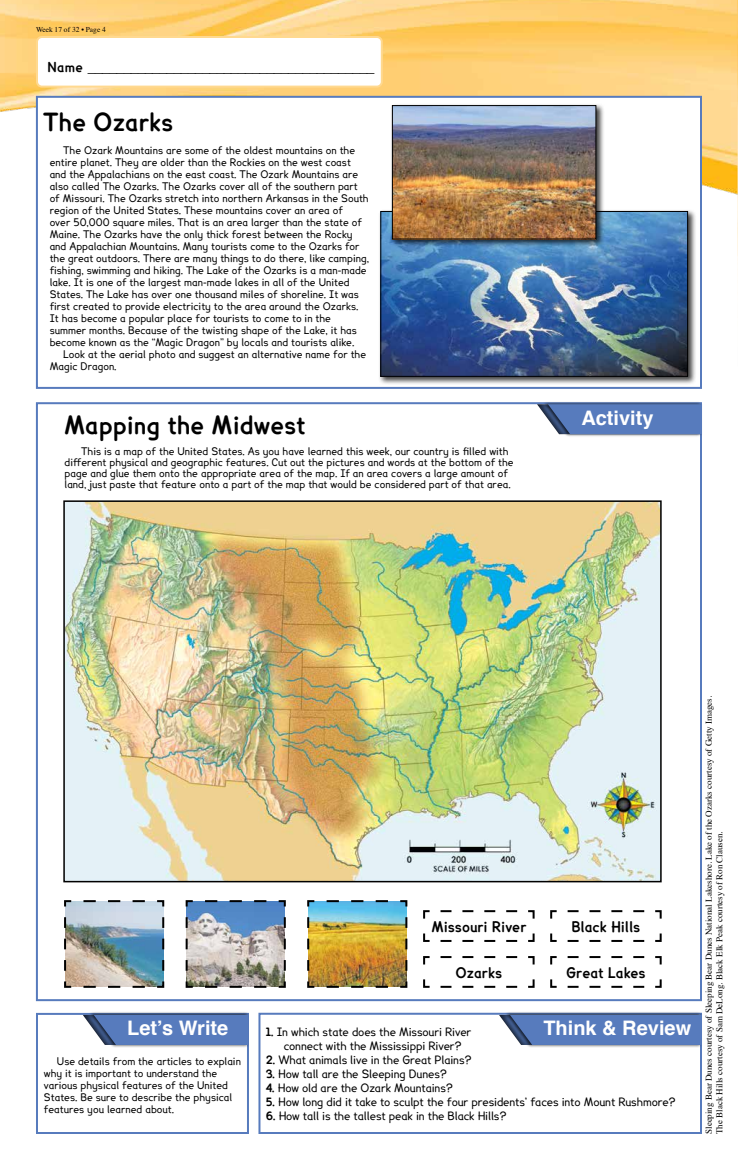
<style>
.page{position:relative;width:738px;height:1170px;background:#fff}
.page>*{position:absolute;margin:0;border:0;box-sizing:border-box;transform-origin:0 0}
.t1{font:700 24px "Studies Weekly";color:#000}
.t2{font:700 20px "Helvetica";color:#fff}
.t3{font:700 15.2px "Century Gothic";color:#000}
.t4{font:700 14px "Studies Weekly";color:#000}
.t5{font:11px/14px "Studies Weekly";letter-spacing:-.01em;color:#000}
.t6{font:10px/12px "Studies Weekly";color:#000}
.t7{font:9px/10.8px "Times";color:#000}
.t8{font:7.5px "Times";color:#000}
.s1{font-family:"Studies Weekly";font-size:13.1px}
.s2{font-weight:700}
</style>
<div class="page">
<img style="left:0;top:0;width:737px;height:196px">
<img style="left:737px;top:0;width:1px;height:261px">
<hr style="left:737px;top:903px;width:1px;height:267px;background:#ffedce">
<div style="left:37px;top:37px;width:345px;height:50px;background:#fff;border-radius:5px"></div>
<div style="left:36px;top:36px;width:347px;height:52px;border:2px solid #ffd990;border-radius:5px"></div>
<hr style="left:736px;top:902px;width:2px;height:25px;background:#fff">
<div style="left:36px;top:96px;width:666px;height:293px;background:#fff;border:2px solid #577bbd"></div>
<div style="left:36px;top:402px;width:666px;height:599px;background:#fff;border:2px solid #577bbd"></div>
<div style="left:36px;top:1013px;width:213px;height:121px;border:2px solid #577bbd"></div>
<div style="left:258px;top:1013px;width:444px;height:121px;border:2px solid #577bbd"></div>
<div style="left:88px;top:1012px;width:161px;height:36px;background:#000;opacity:.75"></div>
<svg style="left:83px;top:1015px;width:166px;height:30px;background:#5f7fba"></svg>
<div style="left:543px;top:401px;width:159px;height:36px;background:#000;opacity:.75"></div>
<svg style="left:537px;top:404px;width:165px;height:30px;background:#5e7fba"></svg>
<div style="left:505px;top:1012px;width:198px;height:36px;background:#000;opacity:.75"></div>
<svg style="left:499px;top:1015px;width:203px;height:30px;background:#5d7ebb"></svg>
<div style="left:378px;top:209px;width:318px;height:176px;background:#000;opacity:.75"></div>
<img style="left:382px;top:213px;width:304px;height:162px">
<div style="left:380px;top:211px;width:308px;height:166px;border:1px solid #000"></div>
<svg style="left:423px;top:956px;width:112px;height:32px"></svg>
<svg style="left:550px;top:910px;width:112px;height:32px"></svg>
<svg style="left:423px;top:910px;width:112px;height:32px"></svg>
<svg style="left:550px;top:956px;width:112px;height:32px"></svg>
<img style="left:185px;top:900px;width:101px;height:88px">
<img style="left:64px;top:900px;width:101px;height:88px">
<img style="left:307px;top:900px;width:101px;height:88px">
<img style="left:66px;top:503px;width:593px;height:376px">
<div style="left:63px;top:500px;width:599px;height:382px;border:2px solid #000"></div>
<div style="left:390px;top:103px;width:215px;height:145px;background:#000;opacity:.75"></div>
<img style="left:394px;top:107px;width:200px;height:131px">
<div style="left:392px;top:105px;width:204px;height:135px;border:1px solid #000"></div>
<p class="t8" style="left:36px;top:23px;width:71px">Week 17 of 32 • Page 4</p>
<h3 class="t3" style="left:47px;top:55px;width:329px"><span class="s1">Name</span> ________________________________________</h3>
<h1 class="t1" style="left:43px;top:104px;width:132px">The Ozarks</h1>
<p class="t6" style="left:50px;top:144px;width:321px;text-indent:14px">The Ozark Mountains are some of the oldest mountains on the entire planet. They are older than the Rockies on the west coast and the Appalachians on the east coast. The Ozark Mountains are also called The Ozarks. The Ozarks cover all of the southern part of Missouri. The Ozarks stretch into northern Arkansas in the South region of the United States. These mountains cover an area of<br>over 50,000 square miles. That is an area larger than the state of Maine. The Ozarks have the only thick forest between the Rocky and Appalachian Mountains. Many tourists come to the Ozarks for the great outdoors. There are many things to do there, like camping, fishing, swimming and hiking. The Lake of the Ozarks is a man-made lake. It is one of the largest man-made lakes in all of the United States. The Lake has over one thousand miles of shoreline. It was first created to provide electricity to the area around the Ozarks.<br>It has become a popular place for tourists to come to in the summer months. Because of the twisting shape of the Lake, it has become known as the “Magic Dragon” by locals and tourists alike.</p>
<p class="t6" style="left:50px;top:348px;width:318px;text-indent:14px">Look at the aerial photo and suggest an alternative name for the<br>Magic Dragon.</p>
<h1 class="t1" style="left:64px;top:407px;width:243px">Mapping the Midwest</h1>
<p class="t6" style="left:65px;top:445px;width:451px;line-height:11px;text-indent:17px">This is a map of the United States. As you have learned this week, our country is filled with different physical and geographic features. Cut out the pictures and words at the bottom of the page and glue them onto the appropriate area of the map. If an area covers a large amount of land, just paste that feature onto a part of the map that would be considered part of that area.</p>
<h2 class="t2" style="left:581px;top:402px;width:74px">Activity</h2>
<h2 class="t2" style="left:127px;top:1012px;width:103px">Let’s Write</h2>
<p class="t6" style="left:44px;top:1055px;width:199px;text-indent:13px">Use details from the articles to explain why it is important to understand the various physical features of the United States. Be sure to describe the physical features you learned about.</p>
<h3 class="t4" style="left:431px;top:916px;width:97px">Missouri River</h3>
<h3 class="t4" style="left:571px;top:916px;width:70px">Black Hills</h3>
<h3 class="t4" style="left:566px;top:962px;width:81px">Great Lakes</h3>
<h3 class="t4" style="left:456px;top:962px;width:48px">Ozarks</h3>
<h2 class="t2" style="left:543px;top:1012px;width:149px">Think &amp; Review</h2>
<p class="t5" style="left:284px;top:1024px;width:189px;text-indent:-18px"><span class="s2">1.</span> In which state does the Missouri River connect with the Mississippi River?</p>
<p class="t5" style="left:266px;top:1052px;width:208px"><span class="s2">2.</span> What animals live in the Great Plains?</p>
<p class="t5" style="left:266px;top:1066px;width:183px"><span class="s2">3.</span> How tall are the Sleeping Dunes?</p>
<p class="t5" style="left:266px;top:1080px;width:189px"><span class="s2">4.</span> How old are the Ozark Mountains?</p>
<p class="t5" style="left:266px;top:1094px;width:412px"><span class="s2">5.</span> How long did it take to sculpt the four presidents’ faces into Mount Rushmore?</p>
<p class="t5" style="left:266px;top:1108px;width:242px"><span class="s2">6.</span> How tall is the tallest peak in the Black Hills?</p>
<p class="t7" style="left:703px;top:1134px;width:440px;rotate:-90deg">Sleeping Bear Dunes courtesy of Sleeping Bear Dunes National Lakeshore. Lake of the Ozarks courtesy of Getty Images.<br>The Black Hills courtesy of Sam DeLong. Black Elk Peak courtesy of Ron Clausen.</p>
</div>
